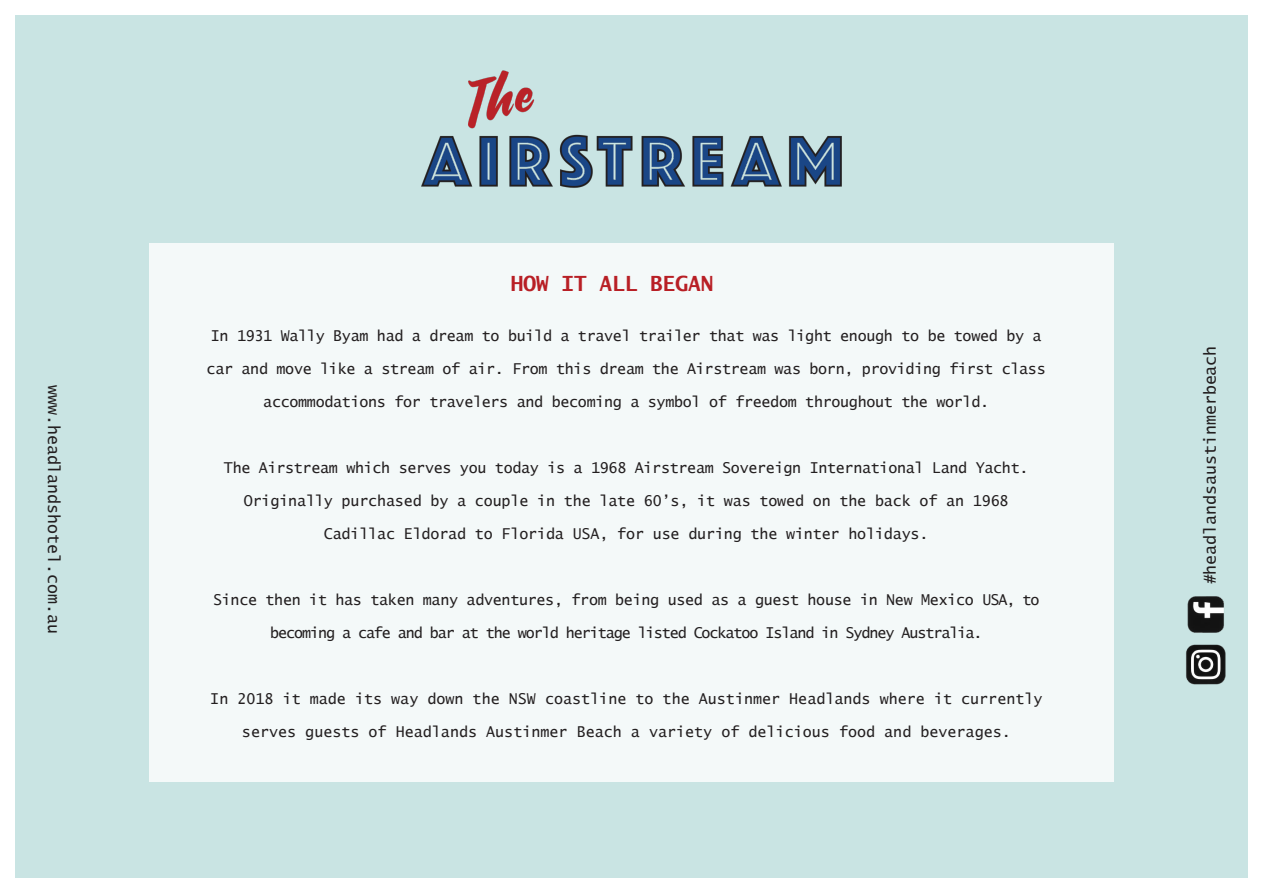
<style>
.page{position:relative;width:1263px;height:893px;background:#fff}
.page>*{position:absolute;margin:0;border:0;box-sizing:border-box;transform-origin:0 0}
.t1{font:700 21px "Lucida Sans Typewriter";color:#b81f25}
.t2{font:16.5px "Lucida Sans Typewriter";color:#231f20}
.t3{font:15px "Lucida Sans Typewriter";letter-spacing:-.02em;color:#231f20}
.t4{font:15px "Lucida Sans Typewriter";color:#231f20}
.t5{font:15px "Lucida Sans Typewriter";letter-spacing:-.07em;color:#231f20}
</style>
<div class="page">
<div style="left:8px;top:8px;width:1247px;height:877px;background:#c9e4e3"></div>
<div style="left:0;top:0;width:1263px;height:893px;border:15px solid #fff"></div>
<div style="left:149px;top:243px;width:965px;height:539px;background:#f4f9f9"></div>
<img style="left:421px;top:70px;width:421px;height:118px">
<img style="left:1187px;top:596px;width:37px;height:37px">
<img style="left:1186px;top:644px;width:40px;height:41px">
<p class="t2" style="left:63px;top:385px;width:250px;rotate:90deg">www.headlandshotel.com.au</p>
<h1 class="t1" style="left:511px;top:272px;width:204px">HOW IT ALL BEGAN</h1>
<p class="t3" style="left:211px;top:327px;width:832px">In 1931 Wally Byam had a dream to build a travel trailer that was light enough to be towed by a</p>
<p class="t3" style="left:207px;top:360px;width:841px">car and move like a stream of air. From this dream the Airstream was born, providing first class</p>
<p class="t3" style="left:263px;top:393px;width:727px">accommodations for travelers and becoming a symbol of freedom throughout the world.</p>
<p class="t3" style="left:224px;top:459px;width:806px">The Airstream which serves you today is a 1968 Airstream Sovereign International Land Yacht.</p>
<p class="t3" style="left:244px;top:492px;width:766px">Originally purchased by a couple in the late 60’s, it was towed on the back of an 1968</p>
<p class="t3" style="left:324px;top:525px;width:606px">Cadillac Eldorad to Florida USA, for use during the winter holidays.</p>
<p class="t3" style="left:213px;top:591px;width:828px">Since then it has taken many adventures, from being used as a guest house in New Mexico USA, to</p>
<p class="t5" style="left:270px;top:624px;width:714px">becoming a cafe and bar at the world heritage listed Cockatoo Island in Sydney Australia.</p>
<p class="t4" style="left:210px;top:690px;width:834px">In 2018 it made its way down the NSW coastline to the Austinmer Headlands where it currently</p>
<p class="t4" style="left:242px;top:723px;width:770px">serves guests of Headlands Austinmer Beach a variety of delicious food and beverages.</p>
<p class="t2" style="left:1200px;top:584px;width:240px;rotate:-90deg">#headlandsaustinmerbeach</p>
</div>
